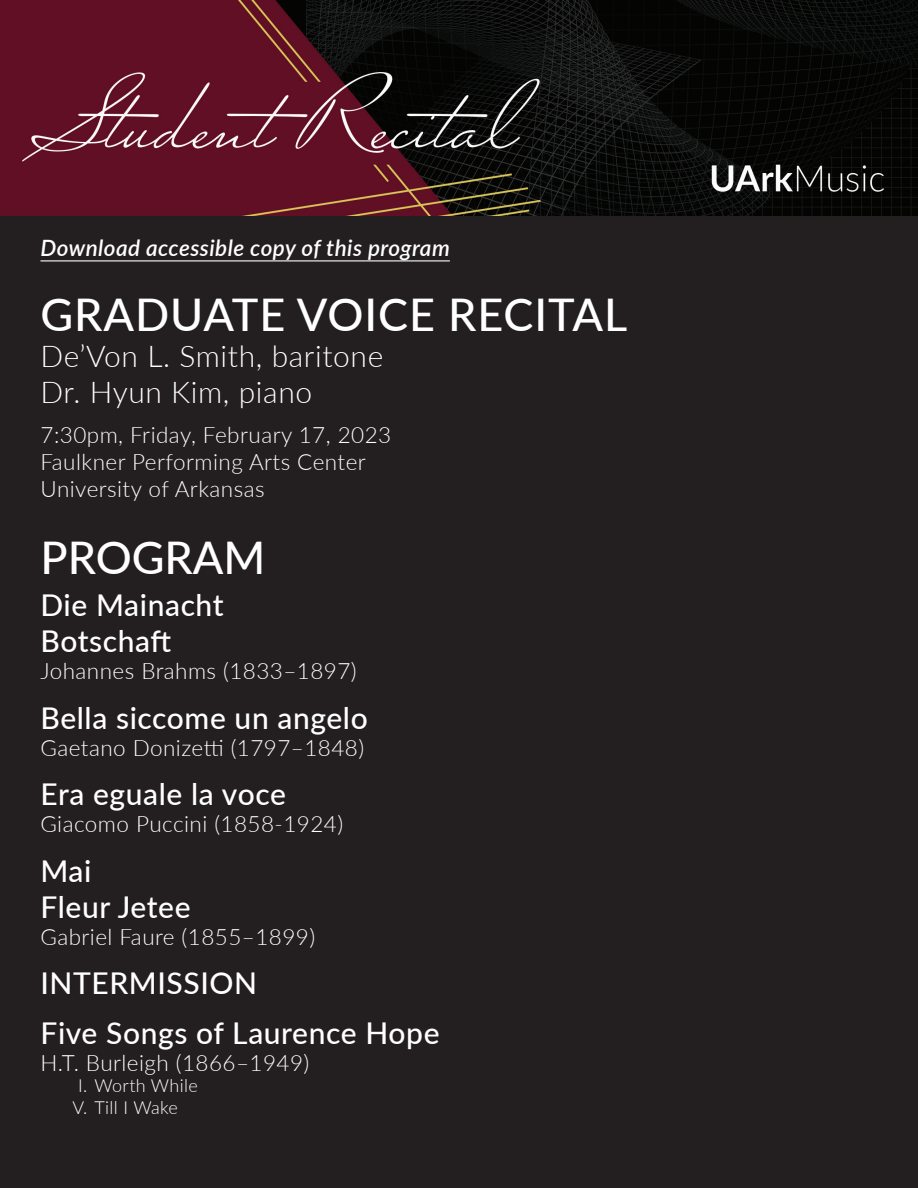
<style>
.page{position:relative;width:918px;height:1188px;background:#231f20}
.page>*{position:absolute;margin:0;border:0;box-sizing:border-box;transform-origin:0 0}
.t1{font:500 45px "Lato";letter-spacing:.02em;color:#fff}
.t2{font:500 45px "Lato";color:#fff}
.t3{font:500 30px "Lato";letter-spacing:.02em;color:#fff}
.t4{font:300 30px/36px "Lato";letter-spacing:.02em;color:#fff}
.t5{font:300 22.5px "Lato";letter-spacing:.02em;color:#fff}
.t6{font:italic 600 22.5px "Lato";letter-spacing:.02em;color:#fff}
.t7{font:300 18px "Lato";letter-spacing:.02em;color:#fff}
</style>
<div class="page">
<img style="left:0;top:0;width:918px;height:216px">
<hr style="left:40px;top:260px;width:410px;height:1px;background:#fff">
<p class="t6" style="left:40px;top:231px;width:411px">Download accessible copy of this program</p>
<p class="t1" style="left:40px;top:282px;width:588px">GRADUATE VOICE RECITAL</p>
<p class="t4" style="left:40px;top:337px;width:344px">De’Von L. Smith, baritone<br>Dr. Hyun Kim, piano</p>
<p class="t5" style="left:40px;top:420px;width:352px">7:30pm, Friday, February 17, 2023</p>
<p class="t5" style="left:40px;top:447px;width:327px">Faulkner Performing Arts Center</p>
<p class="t5" style="left:40px;top:474px;width:226px">University of Arkansas</p>
<p class="t2" style="left:40px;top:525px;width:227px">PROGRAM</p>
<p class="t3" style="left:40px;top:584px;width:185px">Die Mainacht</p>
<p class="t3" style="left:40px;top:620px;width:132px">Botschaft</p>
<p class="t5" style="left:40px;top:656px;width:318px">Johannes Brahms (1833–1897)</p>
<p class="t3" style="left:40px;top:696px;width:329px">Bella siccome un angelo</p>
<p class="t5" style="left:40px;top:732px;width:325px">Gaetano Donizetti (1797–1848)</p>
<p class="t3" style="left:40px;top:773px;width:247px">Era eguale la voce</p>
<p class="t5" style="left:40px;top:809px;width:304px">Giacomo Puccini (1858-1924)</p>
<p class="t3" style="left:40px;top:849px;width:53px">Mai</p>
<p class="t3" style="left:40px;top:885px;width:152px">Fleur Jetee</p>
<p class="t5" style="left:40px;top:921px;width:276px">Gabriel Faure (1855–1899)</p>
<p class="t3" style="left:40px;top:962px;width:218px">INTERMISSION</p>
<p class="t3" style="left:40px;top:1011px;width:401px">Five Songs of Laurence Hope</p>
<p class="t5" style="left:40px;top:1047px;width:270px">H.T. Burleigh (1866–1949)</p>
<p class="t7" style="left:78px;top:1073px;width:121px">I. Worth While</p>
<p class="t7" style="left:72px;top:1095px;width:107px">V. Till I Wake</p>
</div>
